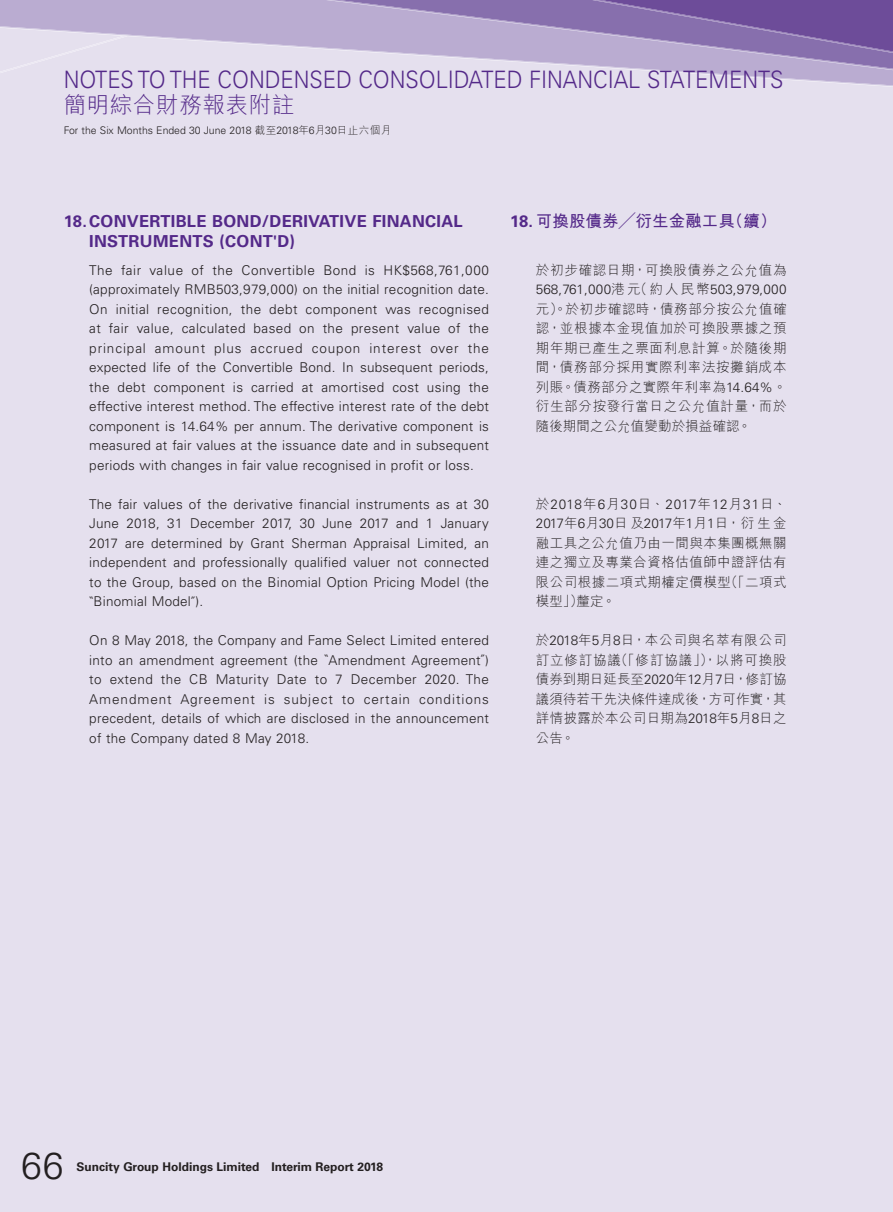
<style>
.page{position:relative;width:893px;height:1212px;background:#e5e0ee}
.page>*{position:absolute;margin:0;border:0;box-sizing:border-box;transform-origin:0 0}
.t1{font:300 37.5px "Univers LT Std";color:#231f20}
.t2{font:300 24px "Univers LT Std";color:#542989;scale:.91 1}
.t3{font:22.5px "M Hei HK Light E Ten B5 H";letter-spacing:.03em;color:#542989}
.t4{font:700 16.5px/19.5px "Univers LT Std";letter-spacing:.02em;color:#542989}
.t5{font:16.5px "M Hei HK Bold E Ten B5 H";letter-spacing:.005em;color:#542989}
.t6{font:300 13.5px/19.5px "Univers LT Std";letter-spacing:.02em;color:#231f20;text-align:justify}
.t7{font:13.5px/19.5px "M Hei HK Light E Ten B5 H";letter-spacing:.035em;color:#231f20;text-align:justify}
.t8{font:13.5px "M Hei HK Light E Ten B5 H";letter-spacing:.055em;color:#231f20}
.t9{font:700 12px "Univers LT Std";color:#231f20}
.t10{font:300 10.5px "Univers LT Std";color:#231f20}
.s1{font-family:"M Hei HK Light E Ten B5 H";font-weight:400}
.s2{font-family:"Lithos Pro"}
.s3{font-family:"Univers LT Std";font-weight:700}
.s4{font-family:"Univers LT Std";font-weight:300}
</style>
<div class="page">
<svg style="left:0;top:0;width:893px;height:87px"></svg>
<svg style="left:472px;top:0;width:421px;height:53px;background:#8b73af"></svg>
<h2 class="t2" style="left:64px;top:70px;width:792px">NOTES TO THE CONDENSED CONSOLIDATED FINANCIAL STATEMENTS</h2>
<h3 class="t3" style="left:64px;top:97px;width:232px">簡明綜合財務報表附註</h3>
<p class="t10" style="left:64px;top:126px;width:329px">For the Six Months Ended 30 June 2018 <span class="s1">截至</span>2018<span class="s1">年</span>6<span class="s1">月</span>30<span class="s1">日止六個月</span></p>
<p class="t4" style="left:89px;top:213px;width:375px;text-indent:-26px">18. CONVERTIBLE BOND/DERIVATIVE FINANCIAL<br>INSTRUMENTS (CONT'D)</p>
<p class="t6" style="left:89px;top:261px;width:401px">The fair value of the Convertible Bond is HK$568,761,000 (approximately RMB503,979,000) on the initial recognition date.<br>On initial recognition, the debt component was recognised at fair value, calculated based on the present value of the principal amount plus accrued coupon interest over the expected life of the Convertible Bond. In subsequent periods, the debt component is carried at amortised cost using the effective interest method. The effective interest rate of the debt component is 14.64% per annum. The derivative component is measured at fair values at the issuance date and in subsequent periods with changes in fair value recognised in profit or loss.</p>
<p class="t6" style="left:89px;top:495px;width:401px">The fair values of the derivative financial instruments as at 30<br>June 2018, 31 December 2017, 30 June 2017 and 1 January 2017 are determined by Grant Sherman Appraisal Limited, an independent and professionally qualified valuer not connected to the Group, based on the Binomial Option Pricing Model (the <span class="s2">“</span>Binomial Model<span class="s2">”</span>).</p>
<p class="t6" style="left:89px;top:632px;width:401px">On 8 May 2018, the Company and Fame Select Limited entered into an amendment agreement (the <span class="s2">“</span>Amendment Agreement<span class="s2">”</span>) to extend the CB Maturity Date to 7 December 2020. The Amendment Agreement is subject to certain conditions precedent, details of which are disclosed in the announcement of the Company dated 8 May 2018.</p>
<p class="t5" style="left:510px;top:215px;width:268px"><span class="s3">18.</span> 可換股債券╱衍生金融工具（續）</p>
<p class="t8" style="left:536px;top:265px;width:252px">於初步確認日期，可換股債券之公允值為</p>
<p class="t6" style="left:536px;top:281px;width:252px">568,761,000<span class="s1">港元（約人民幣</span>503,979,000</p>
<p class="t7" style="left:536px;top:301px;width:252px">元）。於初步確認時，債務部分按公允值確認，並根據本金現值加於可換股票據之預期年期已產生之票面利息計算。於隨後期間，債務部分採用實際利率法按攤銷成本列賬。債務部分之實際年利率為<span class="s4">14.64%</span>。衍生部分按發行當日之公允值計量，而於隨後期間之公允值變動於損益確認。</p>
<p class="t6" style="left:536px;top:495px;width:252px"><span class="s1">於</span>2018<span class="s1">年</span>6<span class="s1">月</span>30<span class="s1">日、</span>2017<span class="s1">年</span>12<span class="s1">月</span>31<span class="s1">日、<br></span>2017<span class="s1">年</span>6<span class="s1">月</span>30<span class="s1">日及</span>2017<span class="s1">年</span>1<span class="s1">月</span>1<span class="s1">日，衍生金</span></p>
<p class="t7" style="left:536px;top:535px;width:252px">融工具之公允值乃由一間與本集團概無關連之獨立及專業合資格估值師中證評估有限公司根據二項式期權定價模型（「二項式模型」）釐定。</p>
<p class="t7" style="left:536px;top:632px;width:252px">於<span class="s4">2018</span>年<span class="s4">5</span>月<span class="s4">8</span>日，本公司與名萃有限公司訂立修訂協議（「修訂協議」），以將可換股債券到期日延長至<span class="s4">2020</span>年<span class="s4">12</span>月<span class="s4">7</span>日，修訂協議須待若干先決條件達成後，方可作實，其詳情披露於本公司日期為<span class="s4">2018</span>年<span class="s4">5</span>月<span class="s4">8</span>日之公告。</p>
<h1 class="t1" style="left:21px;top:1151px;width:44px">66</h1>
<p class="t9" style="left:77px;top:1161px;width:308px">Suncity Group Holdings Limited Interim Report 2018</p>
</div>
